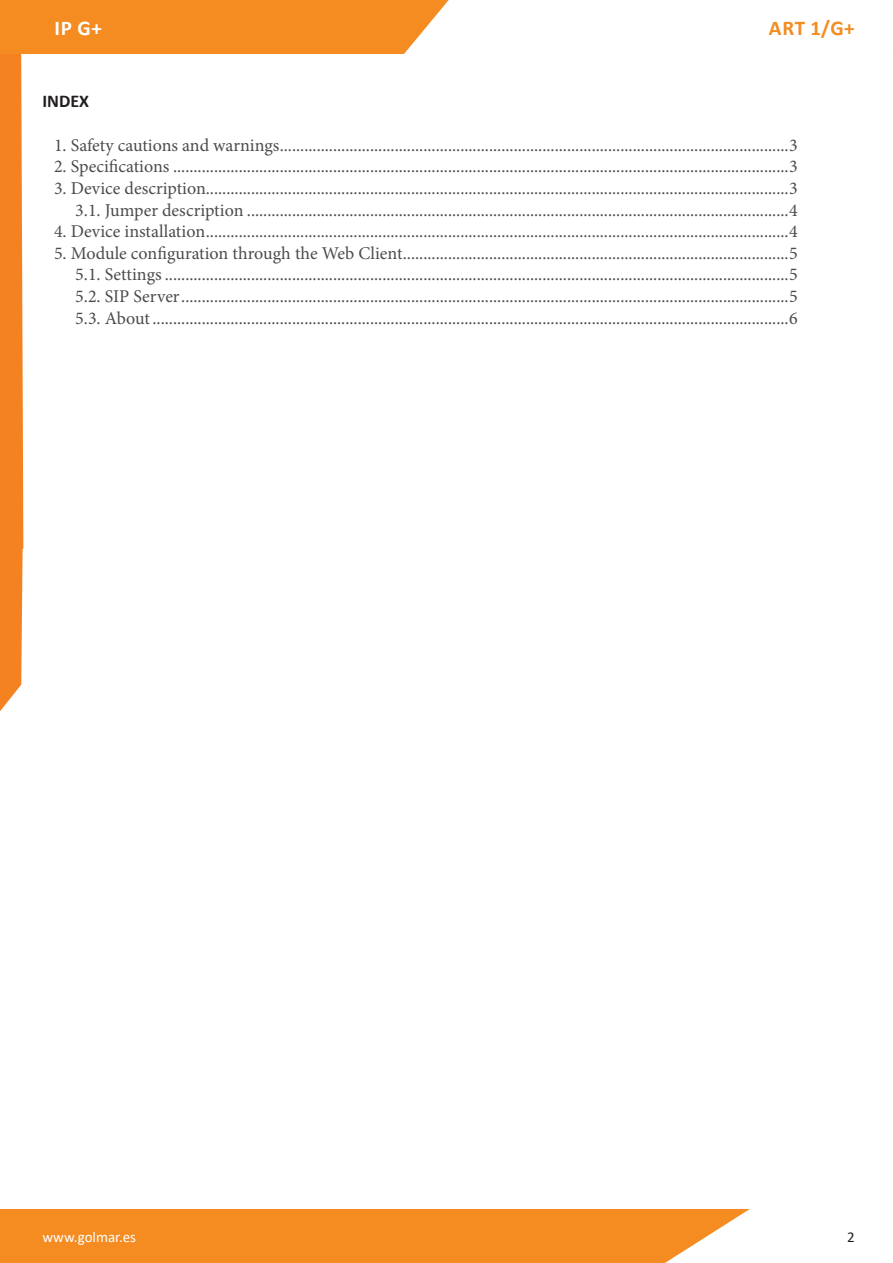
<style>
.page{position:relative;width:893px;height:1263px;background:#fff}
.page>*{position:absolute;margin:0;border:0;box-sizing:border-box;transform-origin:0 0}
.Category_1{font:700 21px "Calibri";color:#f38c21}
.Category_2{font:700 21px "Calibri";color:#fff}
.Category_3{font:18px "Minion Pro";color:#4b4c4d}
.Category_3-2{font:700 18px "Calibri";color:#231f20}
.General_Infos{font:15px "Calibri";color:#fff}
.t1{font:15px "Calibri";color:#231f20}
</style>
<div class="page">
<svg style="left:0;top:54px;width:23px;height:657px;background:#f5882c"></svg>
<div style="left:0;top:0;width:893px;height:54px;background:#f48c22"></div>
<div style="left:404px;top:0;width:489px;height:54px;background:#fff"></div>
<div style="left:0;top:1209px;width:750px;height:54px;background:#f48c22"></div>
<p class="Category_2" style="left:54px;top:13px;width:49px">IP G+</p>
<p class="Category_1" style="left:769px;top:13px;width:87px">ART 1/G+</p>
<p class="Category_3-2" style="left:43px;top:88px;width:48px">INDEX</p>
<p class="Category_3" style="left:54px;top:133px;width:745px">1. Safety cautions and warnings............................................................................................................................3</p>
<p class="Category_3" style="left:54px;top:155px;width:745px">2. Specifications ......................................................................................................................................................3</p>
<p class="Category_3" style="left:54px;top:176px;width:745px">3. Device description..............................................................................................................................................3</p>
<p class="Category_3" style="left:75px;top:198px;width:724px">3.1. Jumper description ....................................................................................................................................4</p>
<p class="Category_3" style="left:54px;top:219px;width:745px">4. Device installation..............................................................................................................................................4</p>
<p class="Category_3" style="left:54px;top:241px;width:745px">5. Module configuration through the Web Client..............................................................................................5</p>
<p class="Category_3" style="left:75px;top:263px;width:724px">5.1. Settings ........................................................................................................................................................5</p>
<p class="Category_3" style="left:75px;top:284px;width:724px">5.2. SIP Server....................................................................................................................................................5</p>
<p class="Category_3" style="left:75px;top:306px;width:724px">5.3. About...........................................................................................................................................................6</p>
<p class="General_Infos" style="left:43px;top:1226px;width:75px">Footer Infos</p>
<p class="t1" style="left:847px;top:1226px;width:9px">2</p>
<p class="General_Infos" style="left:43px;top:1226px;width:95px">www.golmar.es</p>
</div>
